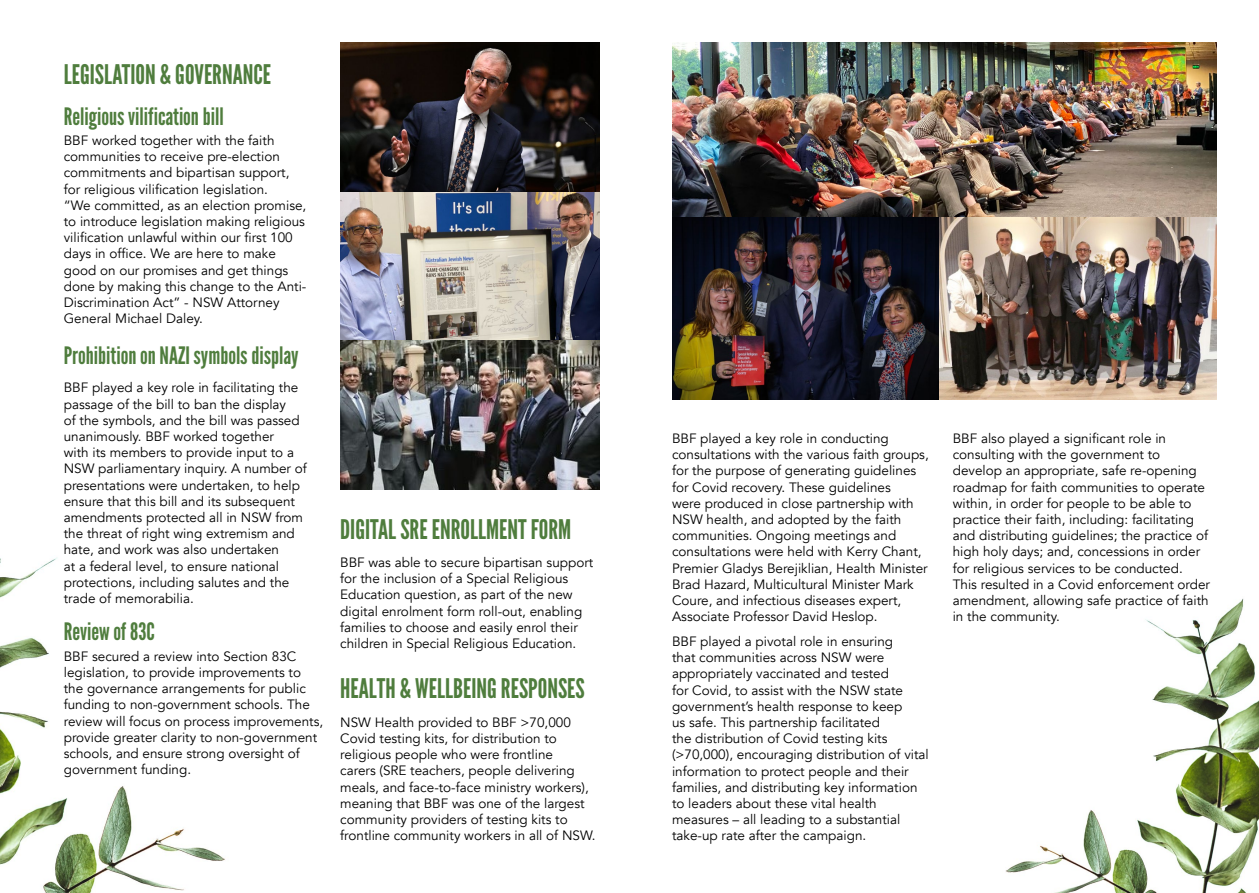
<style>
.page{position:relative;width:1259px;height:893px;background:#fff}
.page>*{position:absolute;margin:0;border:0;box-sizing:border-box;transform-origin:0 0}
.t1{font:27px "League Gothic";color:#4f7d3d}
.t2{font:24px "League Gothic";color:#4f7d3d}
.t3{font:13.5px/16.2px "Avenir";color:#000}
</style>
<div class="page">
<img style="left:1005px;top:598px;width:254px;height:295px">
<img style="left:0;top:489px;width:371px;height:404px">
<img style="left:672px;top:43px;width:544px;height:357px">
<img style="left:340px;top:43px;width:260px;height:446px">
<h1 class="t1" style="left:64px;top:58px;width:209px">LEGISLATION &amp; GOVERNANCE</h1>
<h2 class="t2" style="left:64px;top:102px;width:161px">Religious vilification bill</h2>
<p class="t3" style="left:64px;top:132px;width:244px">BBF worked together with the faith communities to receive pre-election commitments and bipartisan support, for religious vilification legislation.<br>“We committed, as an election promise, to introduce legislation making religious vilification unlawful within our first 100 days in office. We are here to make good on our promises and get things done by making this change to the Anti-Discrimination Act” - NSW Attorney General Michael Daley.</p>
<h2 class="t2" style="left:64px;top:341px;width:236px">Prohibition on NAZI symbols display</h2>
<p class="t3" style="left:64px;top:380px;width:244px">BBF played a key role in facilitating the passage of the bill to ban the display<br>of the symbols, and the bill was passed unanimously. BBF worked together<br>with its members to provide input to a NSW parliamentary inquiry. A number of presentations were undertaken, to help ensure that this bill and its subsequent amendments protected all in NSW from the threat of right wing extremism and hate, and work was also undertaken<br>at a federal level, to ensure national protections, including salutes and the trade of memorabilia.</p>
<h2 class="t2" style="left:64px;top:617px;width:92px">Review of 83C</h2>
<p class="t3" style="left:64px;top:648px;width:261px">BBF secured a review into Section 83C legislation, to provide improvements to the governance arrangements for public funding to non-government schools. The review will focus on process improvements, provide greater clarity to non-government schools, and ensure strong oversight of government funding.</p>
<h1 class="t1" style="left:340px;top:513px;width:232px">DIGITAL SRE ENROLLMENT FORM</h1>
<p class="t3" style="left:340px;top:554px;width:254px">BBF was able to secure bipartisan support for the inclusion of a Special Religious Education question, as part of the new digital enrolment form roll-out, enabling families to choose and easily enrol their children in Special Religious Education.</p>
<h1 class="t1" style="left:340px;top:673px;width:246px">HEALTH &amp; WELLBEING RESPONSES</h1>
<p class="t3" style="left:340px;top:714px;width:257px">NSW Health provided to BBF &gt;70,000<br>Covid testing kits, for distribution to religious people who were frontline<br>carers (SRE teachers, people delivering meals, and face-to-face ministry workers), meaning that BBF was one of the largest community providers of testing kits to frontline community workers in all of NSW.</p>
<p class="t3" style="left:672px;top:430px;width:258px">BBF played a key role in conducting consultations with the various faith groups, for the purpose of generating guidelines for Covid recovery. These guidelines<br>were produced in close partnership with NSW health, and adopted by the faith communities. Ongoing meetings and consultations were held with Kerry Chant, Premier Gladys Berejiklian, Health Minister Brad Hazard, Multicultural Minister Mark Coure, and infectious diseases expert, Associate Professor David Heslop.</p>
<p class="t3" style="left:672px;top:633px;width:258px">BBF played a pivotal role in ensuring<br>that communities across NSW were appropriately vaccinated and tested<br>for Covid, to assist with the NSW state government’s health response to keep<br>us safe. This partnership facilitated<br>the distribution of Covid testing kits (&gt;70,000), encouraging distribution of vital information to protect people and their families, and distributing key information to leaders about these vital health measures – all leading to a substantial take-up rate after the campaign.</p>
<p class="t3" style="left:952px;top:430px;width:259px">BBF also played a significant role in consulting with the government to develop an appropriate, safe re-opening roadmap for faith communities to operate within, in order for people to be able to practice their faith, including: facilitating and distributing guidelines; the practice of high holy days; and, concessions in order for religious services to be conducted.<br>This resulted in a Covid enforcement order amendment, allowing safe practice of faith in the community.</p>
</div>
